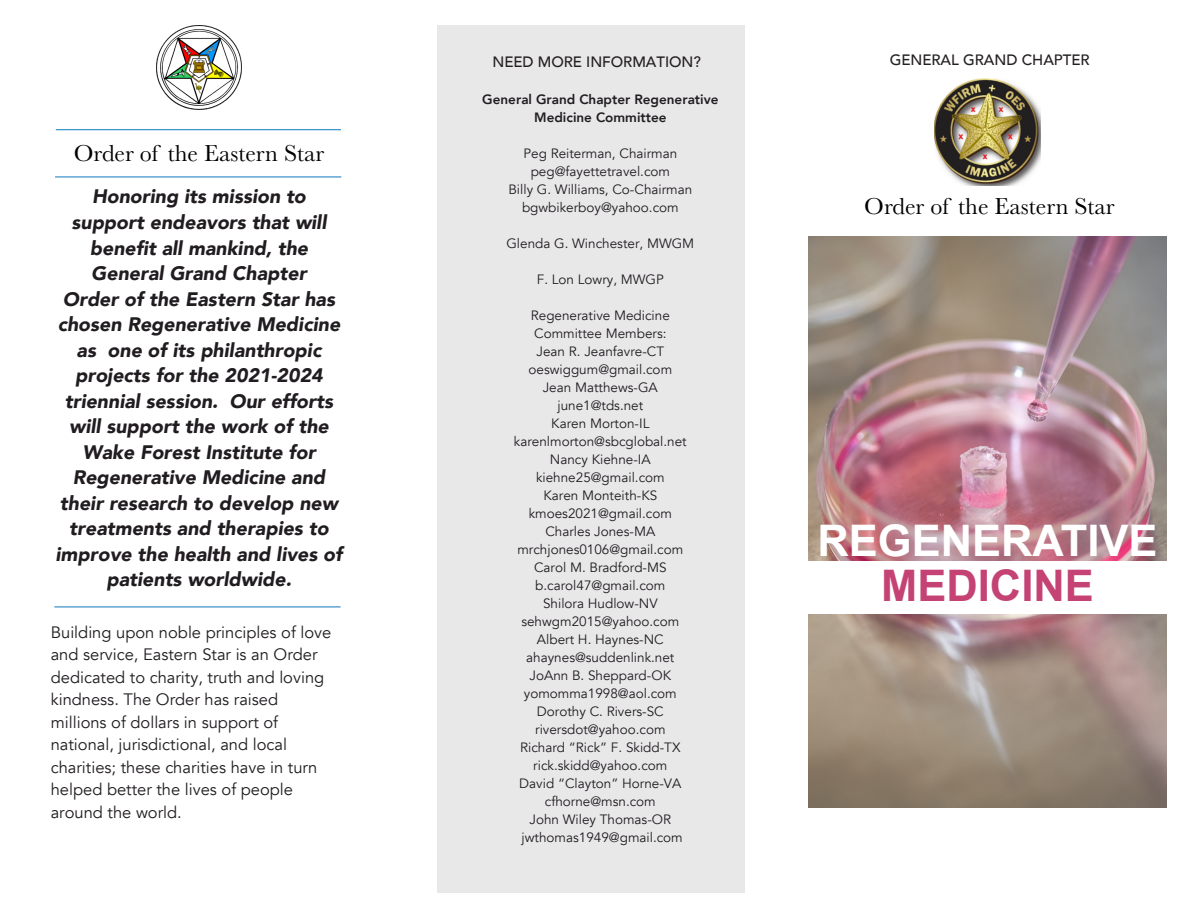
<style>
.page{position:relative;width:1191px;height:921px;background:#fff}
.page>*{position:absolute;margin:0;border:0;box-sizing:border-box;transform-origin:0 0}
.t1{font:700 43.5px "Arial";color:#fff}
.t2{font:700 43.5px "Arial";color:#c44374}
.t3{font:24px "Baskerville";color:#000}
.t4{font:italic 900 19.5px/25.5px "Avenir";color:#201c20;text-align:center}
.t5{font:16.5px/22.5px "Avenir";color:#201c20}
.t6{font:500 15px "Avenir";letter-spacing:-.005em;color:#242022}
.t7{font:13.5px/18px "Avenir";color:#201c20;text-align:center}
.t8{font:800 13.5px/18px "Avenir";color:#201c20;text-align:center}
</style>
<div class="page">
<div style="left:437px;top:25px;width:307px;height:867px;background:#e9e8e9"></div>
<hr style="left:56px;top:129px;width:285px;height:1px;background:#2080c0">
<hr style="left:55px;top:176px;width:286px;height:1px;background:#2080c0">
<hr style="left:54px;top:606px;width:286px;height:1px;background:#2080c0">
<img style="left:934px;top:79px;width:106px;height:107px">
<img style="left:808px;top:236px;width:358px;height:571px">
<div style="left:808px;top:561px;width:358px;height:52px;background:#fff"></div>
<img style="left:157px;top:25px;width:84px;height:84px">
<h2 class="t3" style="left:74px;top:137px;width:252px">Order of the Eastern Star</h2>
<p class="t4" style="left:56px;top:184px;width:288px">Honoring its mission to support endeavors that will benefit all mankind, the<br>General Grand Chapter<br>Order of the Eastern Star has chosen Regenerative Medicine as one of its philanthropic projects for the 2021-2024 triennial session. Our efforts will support the work of the<br>Wake Forest Institute for<br>Regenerative Medicine and their research to develop new treatments and therapies to improve the health and lives of patients worldwide.</p>
<p class="t5" style="left:51px;top:621px;width:282px">Building upon noble principles of love and service, Eastern Star is an Order dedicated to charity, truth and loving kindness. The Order has raised millions of dollars in support of national, jurisdictional, and local charities; these charities have in turn helped better the lives of people around the world.</p>
<p class="t6" style="left:492px;top:49px;width:210px">NEED MORE INFORMATION?</p>
<p class="t8" style="left:482px;top:90px;width:238px">General Grand Chapter Regenerative<br>Medicine Committee</p>
<p class="t7" style="left:508px;top:144px;width:185px">Peg Reiterman, Chairman peg@fayettetravel.com<br>Billy G. Williams, Co-Chairman bgwbikerboy@yahoo.com</p>
<p class="t7" style="left:506px;top:234px;width:189px">Glenda G. Winchester, MWGM</p>
<p class="t7" style="left:537px;top:270px;width:129px">F. Lon Lowry, MWGP</p>
<p class="t7" style="left:514px;top:306px;width:174px">Regenerative Medicine<br>Committee Members:<br>Jean R. Jeanfavre-CT oeswiggum@gmail.com<br>Jean Matthews-GA june1@tds.net<br>Karen Morton-IL karenlmorton@sbcglobal.net<br>Nancy Kiehne-IA kiehne25@gmail.com<br>Karen Monteith-KS kmoes2021@gmail.com<br>Charles Jones-MA mrchjones0106@gmail.com<br>Carol M. Bradford-MS b.carol47@gmail.com<br>Shilora Hudlow-NV sehwgm2015@yahoo.com<br>Albert H. Haynes-NC ahaynes@suddenlink.net<br>JoAnn B. Sheppard-OK yomomma1998@aol.com<br>Dorothy C. Rivers-SC riversdot@yahoo.com<br>Richard “Rick” F. Skidd-TX rick.skidd@yahoo.com<br>David “Clayton” Horne-VA cfhorne@msn.com<br>John Wiley Thomas-OR jwthomas1949@gmail.com</p>
<p class="t6" style="left:889px;top:46px;width:201px">GENERAL GRAND CHAPTER</p>
<h2 class="t3" style="left:864px;top:191px;width:252px">Order of the Eastern Star</h2>
<h1 class="t1" style="left:817px;top:512px;width:341px">REGENERATIVE</h1>
<h1 class="t2" style="left:881px;top:556px;width:214px">MEDICINE</h1>
</div>
